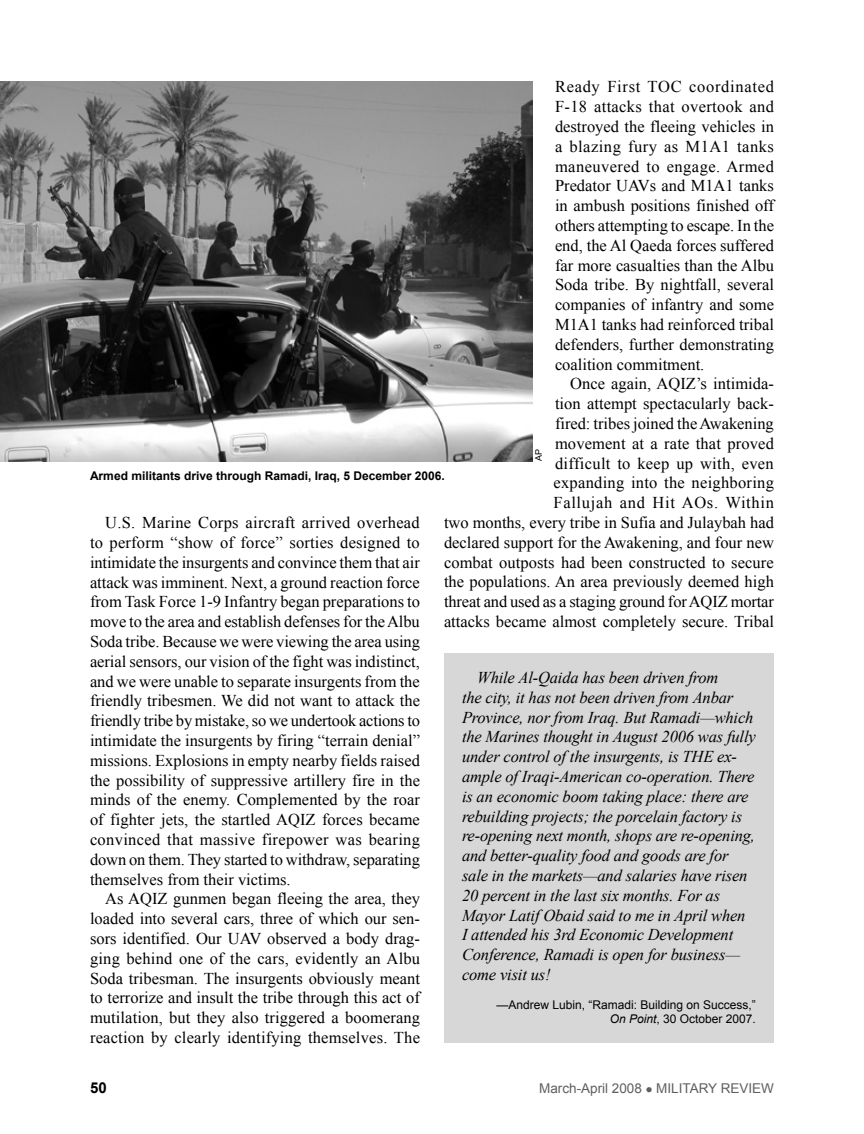
<style>
.page{position:relative;width:864px;height:1134px;background:#fff}
.page>*{position:absolute;margin:0;border:0;box-sizing:border-box;transform-origin:0 0}
.fob{font:16.5px/19.8px "Times New Roman";color:#000;text-align:justify}
.t1{font:italic 16.5px/19.8px "Times New Roman";letter-spacing:-.01em;color:#000}
.t2{font:700 15px "Arial";color:#000}
.t3{font:13.5px "Arial";color:#5e5f5f}
.t4{font:12px/14.4px "Arial";color:#000;text-align:right}
.cutline{font:700 12px "Arial";color:#000}
.photocred{font:9px "Arial";color:#000}
.s1{font-style:italic}
</style>
<div class="page">
<img style="left:0;top:81px;width:532px;height:380px">
<div style="left:444px;top:654px;width:330px;height:389px;background:#d7d7d7"></div>
<p class="fob" style="left:555px;top:77px;width:221px;text-indent:134px">coordinated F-18 attacks that overtook and destroyed the fleeing vehicles in a blazing fury as M1A1 tanks maneuvered to engage. Armed Predator UAVs and M1A1 tanks in ambush positions finished off others attempting to escape. In the end, the Al Qaeda forces suffered far more casualties than the Albu Soda tribe. By nightfall, several companies of infantry and some M1A1 tanks had reinforced tribal defenders, further demonstrating coalition commitment.</p>
<p class="fob" style="left:444px;top:374px;width:332px;text-align:right">Once again, AQIZ’s intimida-<br>tion attempt spectacularly back-<br>fired: tribes joined the Awakening<br>movement at a rate that proved<br>difficult to keep up with, even<br>expanding into the neighboring<br>Fallujah and Hit AOs. Within<br>two months, every tribe in Sufia and Julaybah had declared support for the Awakening, and four new combat outposts had been constructed to secure the populations. An area previously deemed high threat and used as a staging ground for AQIZ mortar attacks became almost completely secure. Tribal</p>
<p class="fob" style="left:555px;top:77px;width:105px">Ready First TOC</p>
<p class="photocred" style="left:533px;top:461px;width:14px;rotate:-90deg">AP</p>
<p class="cutline" style="left:90px;top:468px;width:356px">Armed militants drive through Ramadi, Iraq, 5 December 2006.</p>
<p class="fob" style="left:90px;top:513px;width:332px;text-indent:15px">U.S. Marine Corps aircraft arrived overhead to perform “show of force” sorties designed to intimidate the insurgents and convince them that air attack was imminent. Next, a ground reaction force from Task Force 1-9 Infantry began preparations to move to the area and establish defenses for the Albu Soda tribe. Because we were viewing the area using aerial sensors, our vision of the fight was indistinct, and we were unable to separate insurgents from the friendly tribesmen. We did not want to attack the friendly tribe by mistake, so we undertook actions to intimidate the insurgents by firing “terrain denial” missions. Explosions in empty nearby fields raised the possibility of suppressive artillery fire in the minds of the enemy. Complemented by the roar of fighter jets, the startled AQIZ forces became convinced that massive firepower was bearing down on them. They started to withdraw, separating themselves from their victims.</p>
<p class="fob" style="left:90px;top:889px;width:332px;text-indent:15px">As AQIZ gunmen began fleeing the area, they loaded into several cars, three of which our sen&shy;sors identified. Our UAV observed a body drag&shy;ging behind one of the cars, evidently an Albu Soda tribesman. The insurgents obviously meant to terrorize and insult the tribe through this act of mutilation, but they also triggered a boomerang reaction by clearly identifying themselves. The</p>
<p class="t1" style="left:462px;top:667px;width:295px;text-indent:15px">While Al-Qaida has been driven from<br>the city, it has not been driven from Anbar Province, nor from Iraq. But Ramadi—which the Marines thought in August 2006 was fully under control of the insurgents, is THE ex&shy;ample of Iraqi-American co-operation. There is an economic boom taking place: there are rebuilding projects; the porcelain factory is re-opening next month, shops are re-opening, and better-quality food and goods are for sale in the markets—and salaries have risen 20 percent in the last six months. For as Mayor Latif Obaid said to me in April when<br>I attended his 3rd Economic Development Conference, Ramadi is open for business— come visit us!</p>
<p class="t4" style="left:497px;top:998px;width:261px">—Andrew Lubin, “Ramadi: Building on Success,”<br><span class="s1">On Point</span>, 30 October 2007.</p>
<p class="t2" style="left:90px;top:1078px;width:18px">50</p>
<p class="t3" style="left:539px;top:1080px;width:236px">March-April 2008 ● Military Review</p>
</div>
